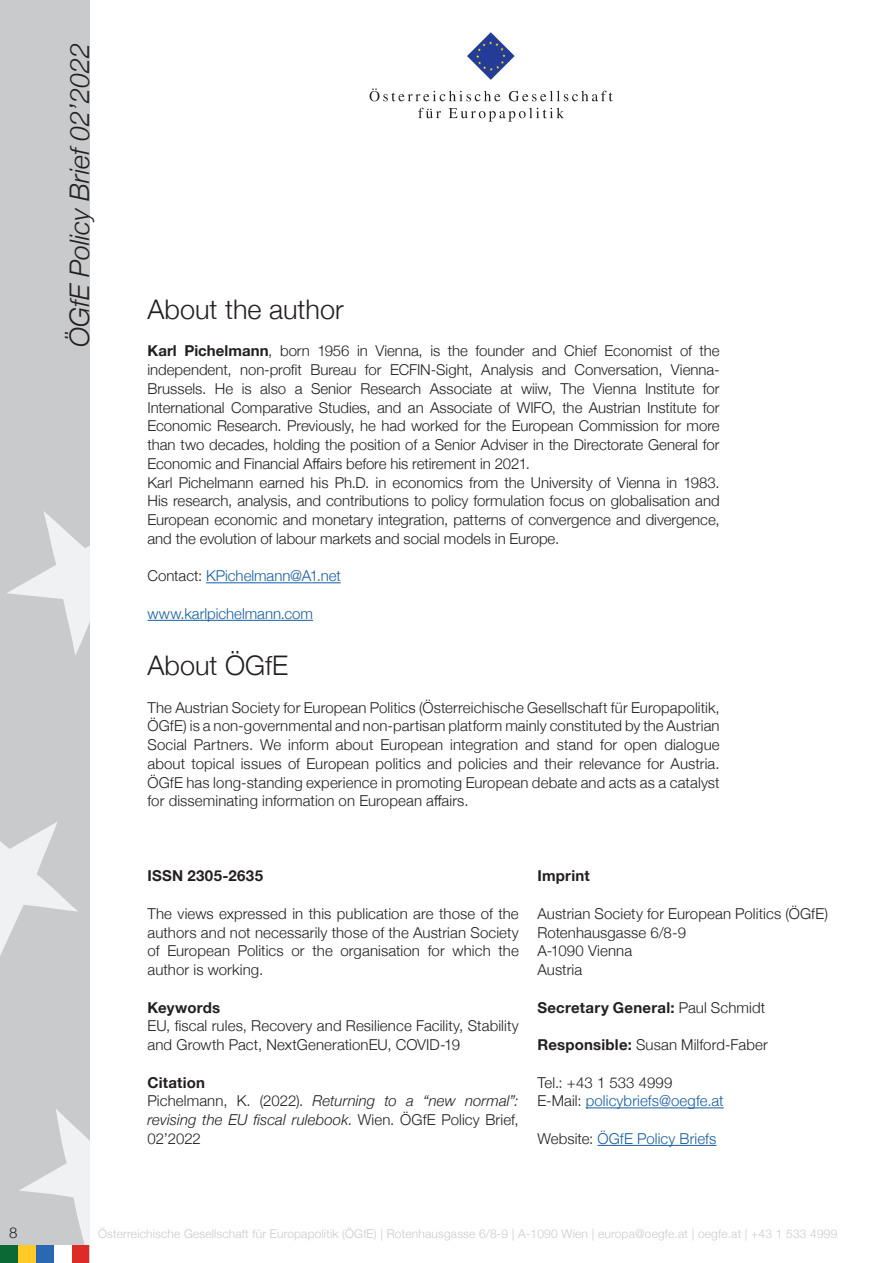
<style>
.page{position:relative;width:893px;height:1263px;background:#fff}
.page>*{position:absolute;margin:0;border:0;box-sizing:border-box;transform-origin:0 0}
.Untertitel{font:300 27px "Helvetica Neue";color:#231f20}
.t1{font:italic 300 27px "Helvetica Neue";color:#231f20}
.Standard_Paragraph{font:300 15px/18.8px "Helvetica Neue";letter-spacing:.005em;color:#231f20;text-align:justify}
.Standard_Paragraph-2{font:300 15px "Helvetica Neue";color:#175d9e}
.Standard_Paragraph-3{font:italic 300 15px/18.8px "Helvetica Neue";letter-spacing:.005em;color:#231f20;text-align:justify}
.Standard_Paragraph-4{font:700 15px "Helvetica Neue";letter-spacing:.015em;color:#231f20}
.t2{font:300 12px "Helvetica Neue";letter-spacing:.015em;color:#c9cacc}
.s1{font-weight:700}
.s2{color:#231f20}
.s3{font-style:normal}
.s4{font-weight:300}
</style>
<div class="page">
<div style="left:0;top:0;width:89px;height:1263px;background:#c9cacc"></div>
<svg style="left:19px;top:1109px;width:70px;height:136px"></svg>
<svg style="left:0;top:822px;width:78px;height:134px"></svg>
<svg style="left:7px;top:511px;width:82px;height:144px"></svg>
<div style="left:18px;top:1245px;width:18px;height:18px;background:#fecb26"></div>
<div style="left:36px;top:1245px;width:18px;height:18px;background:#2b68b3"></div>
<div style="left:71px;top:1245px;width:18px;height:18px;background:#de2b26"></div>
<div style="left:0;top:1245px;width:18px;height:18px;background:#0b6936"></div>
<div style="left:54px;top:1245px;width:17px;height:18px;background:#fff"></div>
<svg style="left:467px;top:32px;width:48px;height:48px"></svg>
<svg style="left:370px;top:88px;width:130px;height:13px"></svg>
<svg style="left:509px;top:91px;width:104px;height:10px"></svg>
<svg style="left:418px;top:108px;width:23px;height:10px"></svg>
<svg style="left:449px;top:108px;width:115px;height:14px"></svg>
<hr style="left:586px;top:1107px;width:138px;height:1px;background:#175d9e">
<hr style="left:597px;top:1145px;width:119px;height:1px;background:#175d9e">
<hr style="left:206px;top:582px;width:135px;height:1px;background:#175d9e">
<hr style="left:148px;top:620px;width:165px;height:1px;background:#175d9e">
<h1 class="t1" style="left:58px;top:347px;width:305px;rotate:-90deg">ÖGfE Policy Brief 02’2022</h1>
<p class="Untertitel" style="left:148px;top:287px;width:198px">About the author</p>
<p class="Standard_Paragraph" style="left:148px;top:340px;width:574px"><span class="s1">Karl Pichelmann</span>, born 1956 in Vienna, is the founder and Chief Economist of the independent, non-profit Bureau for ECFIN-Sight, Analysis and Conversation, Vienna-Brussels. He is also a Senior Research Associate at wiiw, The Vienna Institute for International Comparative Studies, and an Associate of WIFO, the Austrian Institute for Economic Research. Previously, he had worked for the European Commission for more than two decades, holding the position of a Senior Adviser in the Directorate General for Economic and Financial Affairs before his retirement in 2021.</p>
<p class="Standard_Paragraph" style="left:148px;top:472px;width:574px">Karl Pichelmann earned his Ph.D. in economics from the University of Vienna in 1983.<br>His research, analysis, and contributions to policy formulation focus on globalisation and European economic and monetary integration, patterns of convergence and divergence, and the evolution of labour markets and social models in Europe.</p>
<p class="Standard_Paragraph-2" style="left:148px;top:564px;width:195px"><span class="s2">Contact:</span> KPichelmann@A1.net</p>
<p class="Standard_Paragraph-2" style="left:148px;top:601px;width:167px">www.karlpichelmann.com</p>
<p class="Untertitel" style="left:148px;top:644px;width:142px">About ÖGfE</p>
<p class="Standard_Paragraph" style="left:148px;top:697px;width:574px">The Austrian Society for European Politics (Österreichische Gesellschaft für Europapolitik, ÖGfE) is a non-governmental and non-partisan platform mainly constituted by the Austrian Social Partners. We inform about European integration and stand for open dialogue about topical issues of European politics and policies and their relevance for Austria.<br>ÖGfE has long-standing experience in promoting European debate and acts as a catalyst for disseminating information on European affairs.</p>
<p class="Standard_Paragraph-4" style="left:148px;top:864px;width:117px">ISSN 2305-2635</p>
<p class="Standard_Paragraph" style="left:148px;top:903px;width:373px">The views expressed in this publication are those of the authors and not necessarily those of the Austrian Society of European Politics or the organisation for which the author is working.</p>
<p class="Standard_Paragraph-4" style="left:148px;top:995px;width:74px">Keywords</p>
<p class="Standard_Paragraph" style="left:148px;top:1015px;width:373px">EU, fiscal rules, Recovery and Resilience Facility, Stability and Growth Pact, NextGenerationEU, COVID-19</p>
<p class="Standard_Paragraph-4" style="left:148px;top:1070px;width:59px">Citation</p>
<p class="Standard_Paragraph-3" style="left:148px;top:1091px;width:373px"><span class="s3">Pichelmann, K. (2022).</span> Returning to a “new normal”: revising the EU fiscal rulebook<span class="s3">. Wien. ÖGfE Policy Brief, 02’2022</span></p>
<p class="Standard_Paragraph-4" style="left:537px;top:864px;width:54px">Imprint</p>
<p class="Standard_Paragraph" style="left:537px;top:903px;width:292px">Austrian Society for European Politics (ÖGfE)</p>
<p class="Standard_Paragraph" style="left:537px;top:922px;width:150px">Rotenhausgasse 6/8-9</p>
<p class="Standard_Paragraph" style="left:537px;top:940px;width:96px">A-1090 Vienna</p>
<p class="Standard_Paragraph" style="left:537px;top:959px;width:46px">Austria</p>
<p class="Standard_Paragraph-4" style="left:537px;top:995px;width:229px">Secretary General: <span class="s4">Paul Schmidt</span></p>
<p class="Standard_Paragraph" style="left:537px;top:1034px;width:232px"><span class="s1">Responsible:</span> Susan Milford-Faber</p>
<p class="Standard_Paragraph" style="left:537px;top:1072px;width:136px">Tel.: +43 1 533 4999</p>
<p class="Standard_Paragraph-2" style="left:537px;top:1089px;width:188px"><span class="s2">E-Mail:</span> policybriefs@oegfe.at</p>
<p class="Standard_Paragraph-2" style="left:537px;top:1126px;width:181px"><span class="s2">Website:</span> ÖGfE Policy Briefs</p>
<p class="Standard_Paragraph" style="left:9px;top:1222px;width:10px">8</p>
<p class="t2" style="left:98px;top:1224px;width:741px">Österreichische Gesellschaft für Europapolitik (ÖGfE) | Rotenhausgasse 6/8-9 | A-1090 Wien | europa@oegfe.at | oegfe.at | +43 1 533 4999</p>
</div>
